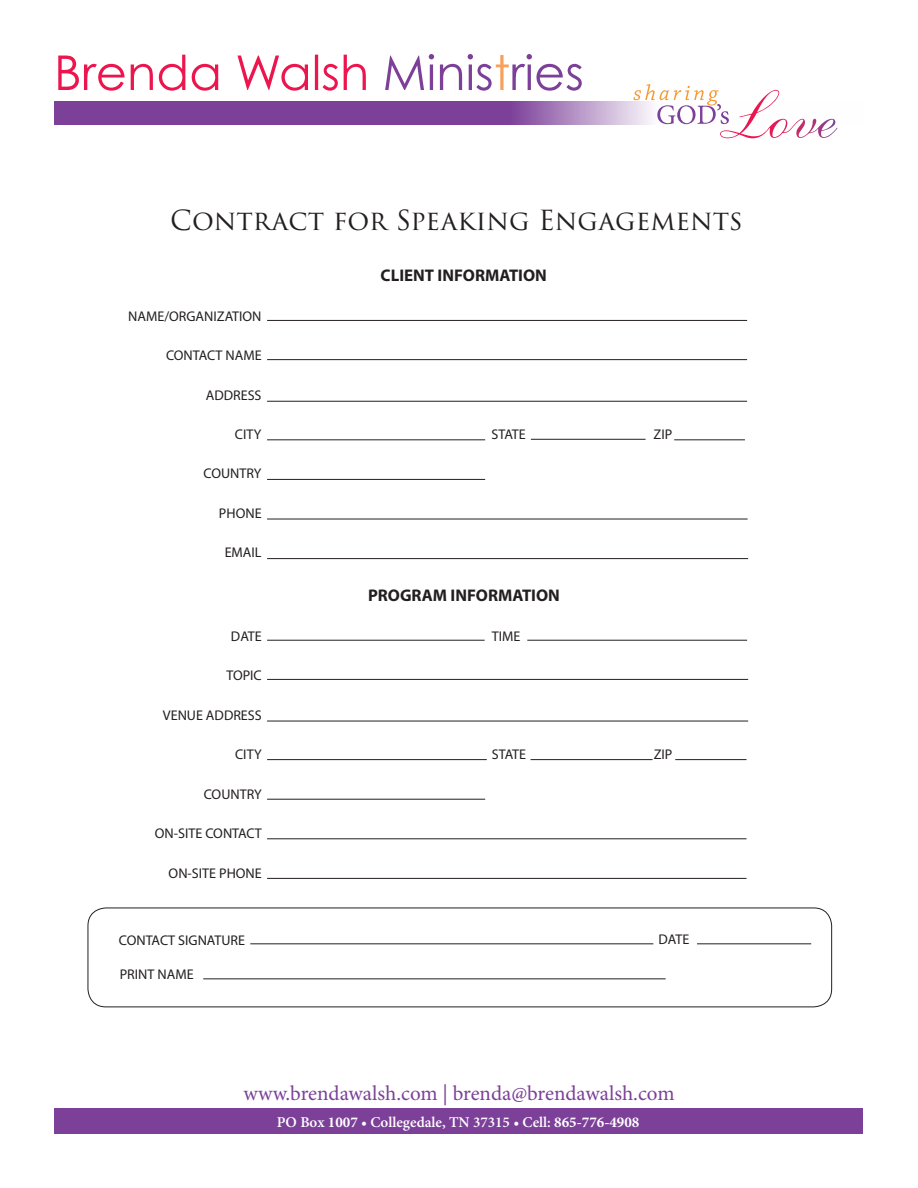
<style>
.page{position:relative;width:918px;height:1188px;background:#fff}
.page>*{position:absolute;margin:0;border:0;box-sizing:border-box;transform-origin:0 0}
.t1{font:27px "Trajan Pro 3";color:#231f20}
.t2{font:21px "Minion Pro";letter-spacing:-.005em;color:#7c4099}
.t3{font:700 16.95px "Myriad";color:#231f20}
.t4{font:600 15px "Minion Pro";color:#fff}
.t5{font:14.1px "Myriad";color:#231f20}
.s1{font-weight:700}
</style>
<div class="page">
<div style="left:55px;top:1109px;width:808px;height:25px;background:#7c4099"></div>
<div style="left:88px;top:908px;width:744px;height:99px;border:1px solid #231f20;border-radius:18px"></div>
<hr style="left:267px;top:320px;width:480px;height:1px;background:#231f20">
<hr style="left:267px;top:640px;width:218px;height:1px;background:#231f20">
<hr style="left:527px;top:640px;width:220px;height:1px;background:#231f20">
<hr style="left:267px;top:359px;width:480px;height:1px;background:#231f20">
<hr style="left:267px;top:679px;width:481px;height:1px;background:#231f20">
<hr style="left:267px;top:401px;width:480px;height:1px;background:#231f20">
<hr style="left:267px;top:721px;width:481px;height:1px;background:#231f20">
<hr style="left:267px;top:519px;width:481px;height:1px;background:#231f20">
<hr style="left:267px;top:838px;width:480px;height:1px;background:#231f20">
<hr style="left:267px;top:558px;width:481px;height:1px;background:#231f20">
<hr style="left:267px;top:878px;width:480px;height:1px;background:#231f20">
<hr style="left:250px;top:943px;width:403px;height:1px;background:#231f20">
<hr style="left:697px;top:943px;width:114px;height:1px;background:#231f20">
<hr style="left:203px;top:979px;width:463px;height:1px;background:#231f20">
<hr style="left:267px;top:439px;width:218px;height:1px;background:#231f20">
<hr style="left:267px;top:759px;width:220px;height:1px;background:#231f20">
<hr style="left:267px;top:479px;width:218px;height:1px;background:#231f20">
<hr style="left:267px;top:799px;width:218px;height:1px;background:#231f20">
<hr style="left:531px;top:439px;width:115px;height:1px;background:#231f20">
<hr style="left:531px;top:759px;width:122px;height:1px;background:#231f20">
<hr style="left:674px;top:439px;width:71px;height:1px;background:#231f20">
<hr style="left:675px;top:759px;width:72px;height:1px;background:#231f20">
<svg style="left:54px;top:101px;width:580px;height:24px;background:#8750a2"></svg>
<svg style="left:385px;top:54px;width:197px;height:37px"></svg>
<svg style="left:58px;top:55px;width:308px;height:36px"></svg>
<svg style="left:634px;top:84px;width:203px;height:54px"></svg>
<p class="t1" style="left:170px;top:202px;width:574px">Contract for Speaking Engagements</p>
<p class="t3" style="left:381px;top:267px;width:168px">CLIENT INFORMATION</p>
<p class="t5" style="left:128px;top:309px;width:135px">NAME/ORGANIZATION</p>
<p class="t5" style="left:166px;top:348px;width:97px">CONTACT NAME</p>
<p class="t5" style="left:206px;top:388px;width:57px">ADDRESS</p>
<p class="t5" style="left:235px;top:427px;width:28px">CITY</p>
<p class="t5" style="left:492px;top:427px;width:36px">STATE</p>
<p class="t5" style="left:654px;top:427px;width:20px">ZIP</p>
<p class="t5" style="left:204px;top:467px;width:60px">COUNTRY</p>
<p class="t5" style="left:219px;top:506px;width:44px">PHONE</p>
<p class="t5" style="left:225px;top:546px;width:38px">EMAIL</p>
<p class="t3" style="left:368px;top:587px;width:193px">PROGRAM INFORMATION</p>
<p class="t5" style="left:231px;top:629px;width:32px">DATE</p>
<p class="t5" style="left:492px;top:629px;width:30px">TIME</p>
<p class="t5" style="left:226px;top:669px;width:37px">TOPIC</p>
<p class="t5" style="left:163px;top:708px;width:100px">VENUE ADDRESS</p>
<p class="t5" style="left:235px;top:748px;width:28px">CITY</p>
<p class="t5" style="left:492px;top:748px;width:36px">STATE</p>
<p class="t5" style="left:654px;top:748px;width:20px">ZIP</p>
<p class="t5" style="left:204px;top:787px;width:60px">COUNTRY</p>
<p class="t5" style="left:155px;top:827px;width:108px">ON-SITE CONTACT</p>
<p class="t5" style="left:169px;top:866px;width:95px">ON-SITE PHONE</p>
<p class="t5" style="left:119px;top:933px;width:128px">CONTACT SIGNATURE</p>
<p class="t5" style="left:120px;top:967px;width:75px">PRINT NAME</p>
<p class="t5" style="left:658px;top:933px;width:32px">DATE</p>
<p class="t2" style="left:243px;top:1079px;width:433px">www.brendawalsh.com | brenda@brendawalsh.com</p>
<p class="t4" style="left:277px;top:1112px;width:364px">PO Box <span class="s1">1007</span> • Collegedale, TN 37315 • Cell: <span class="s1">865-776-4908</span></p>
</div>
